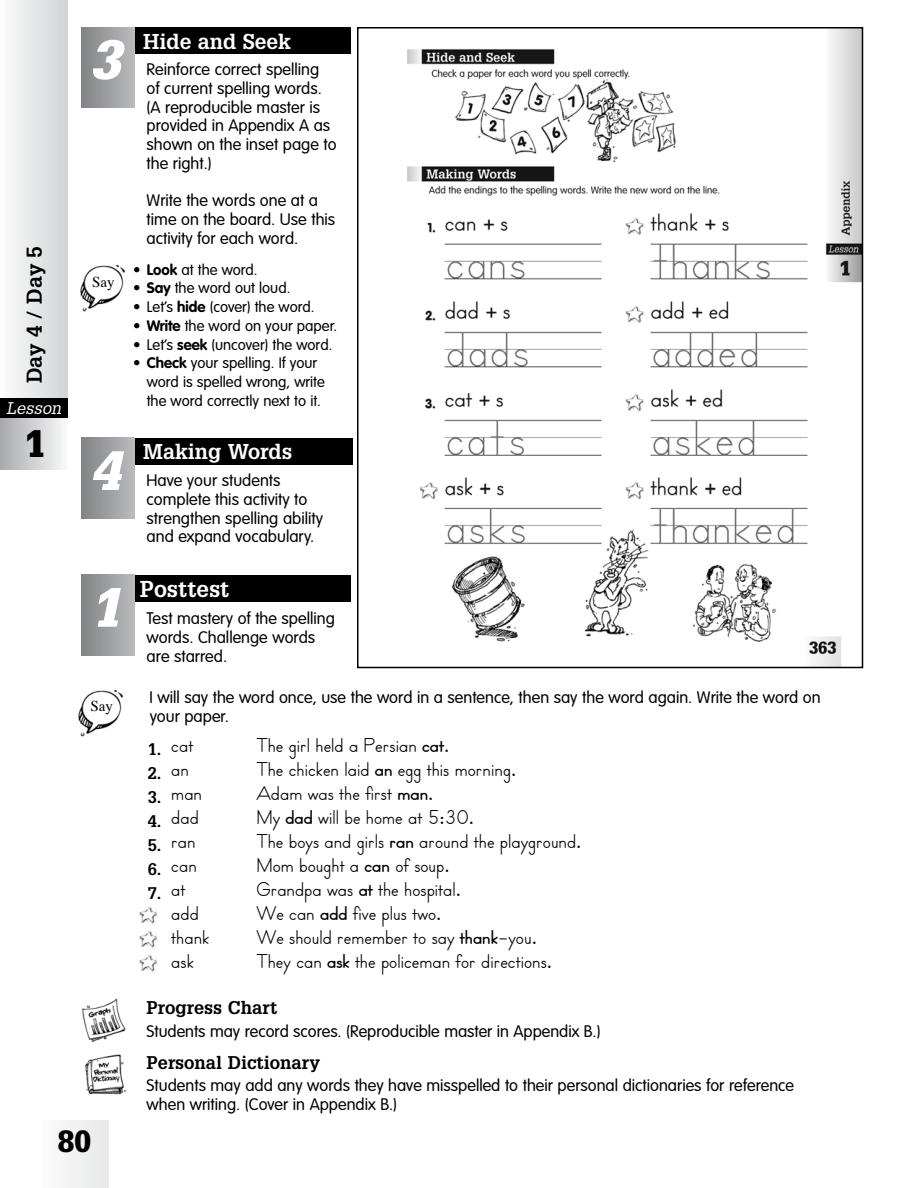
<style>
.page{position:relative;width:918px;height:1188px;background:#fff}
.page>*{position:absolute;margin:0;border:0;box-sizing:border-box;transform-origin:0 0}
.t1{font:italic 900 54px "Glypha";color:#fff}
.t2{font:900 37.5px "Glypha";color:#000}
.t3{font:900 30px "Glypha";color:#000}
.t4{font:700 22.5px "Glypha";color:#fff}
.t5{font:21px/24px "School Text";color:#000}
.t6{font:700 21px "Glypha";color:#fff}
.t7{font:700 21px "Glypha";color:#000}
.t8{font:700 18px "Glypha";color:#000}
.t9{font:300 16.5px/18.8px "VAG Rounded";color:#000}
.t10{font:700 16.5px/24px "Glypha";color:#000;text-align:justify}
.t11{font:italic 16.5px "Glypha";color:#fff}
.t12{font:300 15px/18.8px "VAG Rounded";color:#000}
.t13{font:15px "Times";color:#000}
.s1{font-weight:700}
</style>
<div class="page">
<div style="left:40px;top:1120px;width:69px;height:68px;background:#f1f1f2"></div>
<div style="left:0;top:0;width:68px;height:405px;background:linear-gradient(to right,#fcfcfc,#d3d4d6)"></div>
<div style="left:0;top:398px;width:68px;height:71px;background:linear-gradient(to right,#a8aaad,#f8f9f9)"></div>
<div style="left:0;top:398px;width:68px;height:20px;background:#000"></div>
<div style="left:135px;top:575px;width:216px;height:27px;background:#000"></div>
<svg style="left:81px;top:575px;width:54px;height:81px;background:#9c9ea1"></svg>
<img style="left:78px;top:690px;width:46px;height:46px">
<img style="left:139px;top:907px;width:19px;height:17px">
<svg style="left:139px;top:931px;width:19px;height:17px"></svg>
<svg style="left:139px;top:955px;width:19px;height:17px"></svg>
<img style="left:80px;top:265px;width:46px;height:46px">
<div style="left:135px;top:27px;width:216px;height:27px;background:#000"></div>
<svg style="left:81px;top:27px;width:54px;height:81px;background:#9c9ea1"></svg>
<div style="left:135px;top:438px;width:217px;height:27px;background:#000"></div>
<svg style="left:81px;top:438px;width:54px;height:81px;background:#9c9ea1"></svg>
<img style="left:82px;top:998px;width:44px;height:44px">
<img style="left:85px;top:1054px;width:41px;height:41px">
<img style="left:407px;top:30px;width:453px;height:635px">
<div style="left:357px;top:27px;width:506px;height:641px;border:2px solid #000"></div>
<p class="t7" style="left:21px;top:383px;width:139px;rotate:-90deg">Day 4 / Day 5</p>
<p class="t11" style="left:6px;top:398px;width:57px">Lesson</p>
<h2 class="t2" style="left:25px;top:421px;width:22px">1</h2>
<h1 class="t1" style="left:90px;top:27px;width:32px">3</h1>
<p class="t13" style="left:92px;top:268px;width:24px">Say</p>
<p class="t6" style="left:143px;top:28px;width:149px">Hide and Seek</p>
<p class="t9" style="left:147px;top:61px;width:192px">Reinforce correct spelling<br>of current spelling words. (A reproducible master is provided in Appendix A as shown on the inset page to the right.)</p>
<p class="t9" style="left:147px;top:192px;width:190px">Write the words one at a time on the board. Use this activity for each word.</p>
<p class="t12" style="left:133px;top:260px;width:126px">• <span class="s1">Look</span> at the word.</p>
<p class="t12" style="left:133px;top:279px;width:159px">• <span class="s1">Say</span> the word out loud.</p>
<p class="t12" style="left:133px;top:298px;width:183px">• Let’s <span class="s1">hide</span> (cover) the word.</p>
<p class="t12" style="left:133px;top:317px;width:206px">• <span class="s1">Write</span> the word on your paper.</p>
<p class="t12" style="left:133px;top:335px;width:201px">• Let’s <span class="s1">seek</span> (uncover) the word.</p>
<p class="t12" style="left:147px;top:354px;width:180px;text-indent:-14px">• <span class="s1">Check</span> your spelling. If your word is spelled wrong, write the word correctly next to it.</p>
<h1 class="t1" style="left:90px;top:438px;width:32px">4</h1>
<p class="t6" style="left:143px;top:438px;width:151px">Making Words</p>
<p class="t9" style="left:147px;top:472px;width:178px">Have your students complete this activity to strengthen spelling ability and expand vocabulary.</p>
<h1 class="t1" style="left:90px;top:575px;width:32px">1</h1>
<p class="t13" style="left:91px;top:692px;width:24px">Say</p>
<h3 class="t3" style="left:58px;top:1123px;width:35px">80</h3>
<h3 class="t4" style="left:140px;top:575px;width:91px">Posttest</h3>
<p class="t9" style="left:147px;top:610px;width:190px">Test mastery of the spelling words. Challenge words are starred.</p>
<p class="t9" style="left:150px;top:689px;width:673px">I will say the word once, use the word in a sentence, then say the word again. Write the word on your paper.</p>
<p class="t10" style="left:148px;top:736px;width:15px">1.<br>2.<br>3.<br>4.<br>5.<br>6.<br>7.</p>
<p class="t5" style="left:171px;top:734px;width:39px">cat an man dad ran can at add thank ask</p>
<p class="t5" style="left:256px;top:734px;width:327px">The girl held a Persian <span class="s1">cat</span>.<br>The chicken laid <span class="s1">an</span> egg this morning.<br>Adam was the first <span class="s1">man</span>.<br>My <span class="s1">dad</span> will be home at 5:30.<br>The boys and girls <span class="s1">ran</span> around the playground.<br>Mom bought a <span class="s1">can</span> of soup.<br>Grandpa was <span class="s1">at</span> the hospital.<br>We can <span class="s1">add</span> five plus two.<br>We should remember to say <span class="s1">thank</span>-you.<br>They can <span class="s1">ask</span> the policeman for directions.</p>
<p class="t8" style="left:147px;top:997px;width:132px">Progress Chart</p>
<p class="t8" style="left:147px;top:1051px;width:175px">Personal Dictionary</p>
<p class="t9" style="left:147px;top:1022px;width:456px">Students may record scores. (Reproducible master in Appendix B.)</p>
<p class="t9" style="left:147px;top:1077px;width:649px">Students may add any words they have misspelled to their personal dictionaries for reference when writing. (Cover in Appendix B.)</p>
</div>
